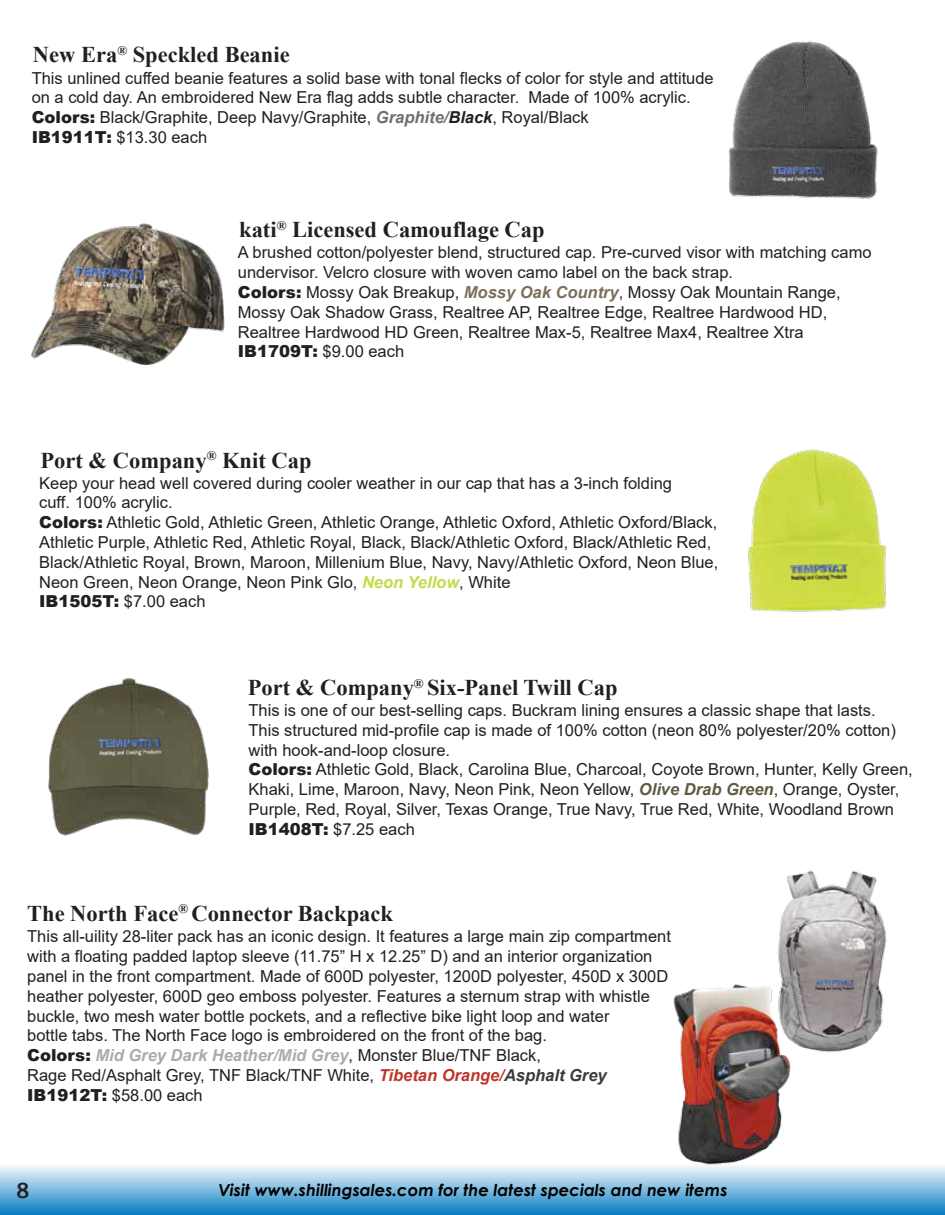
<style>
.page{position:relative;width:945px;height:1215px;background:#fff}
.page>*{position:absolute;margin:0;border:0;box-sizing:border-box;transform-origin:0 0}
.t1{font:700 22.5px "Times New Roman";color:#231f20}
.t2{font:21px "Trade Gothic LT Bold Two";color:#231f20}
.t3{font:16.5px/19.8px "Arial";color:#231f20}
.t4{font:italic 700 16.5px "Century Gothic";color:#010101}
.s1{font-weight:900}
.s2{font-weight:700;font-style:italic;color:#6f6f70}
.s3{font-weight:700;font-style:italic}
.s4{font-weight:700;font-style:italic;color:#7c6f5d}
.s5{font-weight:700;font-style:italic;color:#c6da48}
.s6{font-weight:700;font-style:italic;color:#5f5a44}
.s7{font-weight:700;font-style:italic;color:#aea8a8}
.s8{font-weight:700;font-style:italic;color:#acacac}
.s9{font-weight:700;font-style:italic;color:#bc3627}
.s10{font-weight:700;font-style:italic;color:#393a3a}
</style>
<div class="page">
<div style="left:0;top:1163px;width:945px;height:52px;background:linear-gradient(to bottom,#fefefe,#0a7fc3)"></div>
<img style="left:48px;top:678px;width:161px;height:158px">
<img style="left:31px;top:223px;width:194px;height:143px">
<img style="left:70px;top:264px;width:78px;height:27px">
<img style="left:728px;top:41px;width:150px;height:158px">
<img style="left:771px;top:166px;width:54px;height:16px">
<img style="left:748px;top:449px;width:139px;height:163px">
<img style="left:777px;top:870px;width:110px;height:182px">
<img style="left:631px;top:973px;width:201px;height:201px">
<img style="left:789px;top:562px;width:62px;height:21px">
<img style="left:97px;top:736px;width:68px;height:22px">
<img style="left:814px;top:978px;width:41px;height:14px">
<h1 class="t1" style="left:33px;top:39px;width:258px">New Era<sup>®</sup> Speckled Beanie</h1>
<p class="t3" style="left:32px;top:68px;width:684px">This unlined cuffed beanie features a solid base with tonal flecks of color for style and attitude on a cold day. An embroidered New Era flag adds subtle character. Made of 100% acrylic.<br><span class="s1">Colors:</span> Black/Graphite, Deep Navy/Graphite, <span class="s2">Graphite/</span><span class="s3">Black</span>, Royal/Black<br><span class="s1">IB1911T:</span> $13.30 each</p>
<h1 class="t1" style="left:239px;top:213px;width:307px">kati<sup>®</sup> Licensed Camouflage Cap</h1>
<p class="t3" style="left:238px;top:243px;width:635px">A brushed cotton/polyester blend, structured cap. Pre-curved visor with matching camo undervisor. Velcro closure with woven camo label on the back strap.<br><span class="s1">Colors:</span> Mossy Oak Breakup, <span class="s4">Mossy Oak Country</span>, Mossy Oak Mountain Range, Mossy Oak Shadow Grass, Realtree AP, Realtree Edge, Realtree Hardwood HD, Realtree Hardwood HD Green, Realtree Max-5, Realtree Max4, Realtree Xtra <span class="s1">IB1709T:</span> $9.00 each</p>
<h1 class="t1" style="left:41px;top:444px;width:273px">Port &amp; Company<sup>®</sup> Knit Cap</h1>
<p class="t3" style="left:39px;top:473px;width:681px">Keep your head well covered during cooler weather in our cap that has a 3-inch folding<br>cuff. 100% acrylic.<br><span class="s1">Colors:</span> Athletic Gold, Athletic Green, Athletic Orange, Athletic Oxford, Athletic Oxford/Black, Athletic Purple, Athletic Red, Athletic Royal, Black, Black/Athletic Oxford, Black/Athletic Red, Black/Athletic Royal, Brown, Maroon, Millenium Blue, Navy, Navy/Athletic Oxford, Neon Blue, Neon Green, Neon Orange, Neon Pink Glo, <span class="s5">Neon Yellow</span>, White<br><span class="s1">IB1505T:</span> $7.00 each</p>
<h1 class="t1" style="left:248px;top:671px;width:371px">Port &amp; Company<sup>®</sup> Six-Panel Twill Cap</h1>
<p class="t3" style="left:249px;top:700px;width:666px">This is one of our best-selling caps. Buckram lining ensures a classic shape that lasts.<br>This structured mid-profile cap is made of 100% cotton (neon 80% polyester/20% cotton) with hook-and-loop closure.<br><span class="s1">Colors:</span> Athletic Gold, Black, Carolina Blue, Charcoal, Coyote Brown, Hunter, Kelly Green, Khaki, Lime, Maroon, Navy, Neon Pink, Neon Yellow, <span class="s6">Olive Drab Green</span>, Orange, Oyster, Purple, Red, Royal, Silver, Texas Orange, True Navy, True Red, White, Woodland Brown <span class="s1">IB1408T:</span> $7.25 each</p>
<h1 class="t1" style="left:27px;top:897px;width:367px">The North Face<sup>®</sup> Connector Backpack</h1>
<p class="t3" style="left:27px;top:927px;width:645px">This all-uility 28-liter pack has an iconic design. It features a large main zip compartment with a floating padded laptop sleeve (11.75” H x 12.25” D) and an interior organization panel in the front compartment. Made of 600D polyester, 1200D polyester, 450D x 300D heather polyester, 600D geo emboss polyester. Features a sternum strap with whistle buckle, two mesh water bottle pockets, and a reflective bike light loop and water<br>bottle tabs. The North Face logo is embroidered on the front of the bag.<br><span class="s1">Colors:</span> <span class="s7">Mid Grey Dark Heather/</span><span class="s8">Mid Grey</span>, Monster Blue/TNF Black,<br>Rage Red/Asphalt Grey, TNF Black/TNF White, <span class="s9">Tibetan Orange/</span><span class="s10">Asphalt Grey </span><span class="s1">IB1912T:</span> $58.00 each</p>
<p class="t2" style="left:17px;top:1178px;width:14px">8</p>
<p class="t4" style="left:218px;top:1178px;width:511px">Visit www.shillingsales.com for the latest specials and new items</p>
</div>
